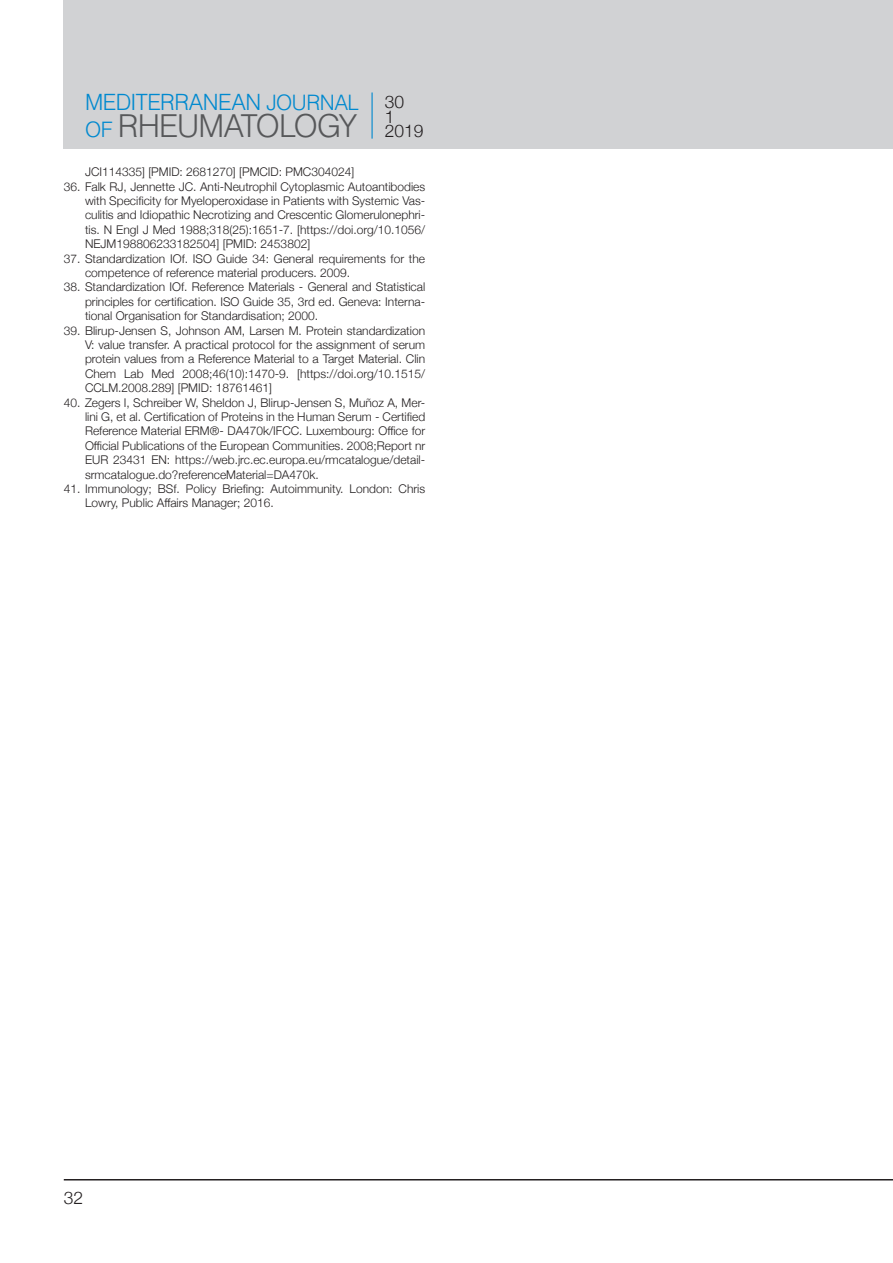
<style>
.page{position:relative;width:893px;height:1263px;background:#fff}
.page>*{position:absolute;margin:0;border:0;box-sizing:border-box;transform-origin:0 0}
.t1{font:31.2px "UB Helvetica Light";letter-spacing:-.025em;color:#57585a}
.t2{font:22.2px "UB Helvetica Light";letter-spacing:-.02em;color:#0089cf}
.t3{font:300 17.4px/15px "Helvetica Neue";color:#231f20}
.t4{font:300 12px/14.4px "Helvetica Neue";color:#231f20;text-align:justify}
.s1{font-size:21px}
.s2{font-size:21px;color:#0089cf}
</style>
<div class="page">
<hr style="left:64px;top:1179px;width:829px;height:1px;background:#231f20">
<div style="left:64px;top:0;width:829px;height:149px;background:#d1d2d4"></div>
<hr style="left:371px;top:92px;width:2px;height:47px;background:#0089cf">
<h2 class="t2" style="left:85px;top:89px;width:275px">MEDITERRANEAN <span class="s1">JOURNAL</span></h2>
<h1 class="t1" style="left:85px;top:107px;width:273px"><span class="s2">OF</span> RHEUMATOLOGY</h1>
<h3 class="t3" style="left:385px;top:93px;width:40px">30<br>1<br>2019</h3>
<p class="t4" style="left:85px;top:164px;width:271px">JCI114335] [PMID: 2681270] [PMCID: PMC304024]</p>
<p class="t4" style="left:85px;top:178px;width:342px;text-indent:-21px">36. Falk RJ, Jennette JC. Anti-Neutrophil Cytoplasmic Autoantibodies with Specificity for Myeloperoxidase in Patients with Systemic Vas&shy;culitis and Idiopathic Necrotizing and Crescentic Glomerulonephri&shy;tis. N Engl J Med 1988;318(25):1651-7. [https://doi.org/10.1056/ NEJM198806233182504] [PMID: 2453802]</p>
<p class="t4" style="left:85px;top:250px;width:342px;text-indent:-21px">37. Standardization IOf. ISO Guide 34: General requirements for the competence of reference material producers. 2009.</p>
<p class="t4" style="left:85px;top:279px;width:342px;text-indent:-21px">38. Standardization IOf. Reference Materials - General and Statistical principles for certification. ISO Guide 35, 3rd ed. Geneva: Interna&shy;tional Organisation for Standardisation; 2000.</p>
<p class="t4" style="left:85px;top:322px;width:342px;text-indent:-21px">39. Blirup-Jensen S, Johnson AM, Larsen M. Protein standardization V: value transfer. A practical protocol for the assignment of serum protein values from a Reference Material to a Target Material. Clin Chem Lab Med 2008;46(10):1470-9. [https://doi.org/10.1515/ CCLM.2008.289] [PMID: 18761461]</p>
<p class="t4" style="left:85px;top:394px;width:342px;text-indent:-21px">40. Zegers I, Schreiber W, Sheldon J, Blirup-Jensen S, Muñoz A, Mer&shy;lini G, et al. Certification of Proteins in the Human Serum - Certified Reference Material ERM®- DA470k/IFCC. Luxembourg: Office for Official Publications of the European Communities. 2008;Report nr EUR 23431 EN: https://web.jrc.ec.europa.eu/rmcatalogue/detail&shy;srmcatalogue.do?referenceMaterial=DA470k.</p>
<p class="t4" style="left:85px;top:481px;width:342px;text-indent:-21px">41. Immunology; BSf. Policy Briefing: Autoimmunity. London: Chris<br>Lowry, Public Affairs Manager; 2016.</p>
<h3 class="t3" style="left:64px;top:1189px;width:21px">32</h3>
</div>
